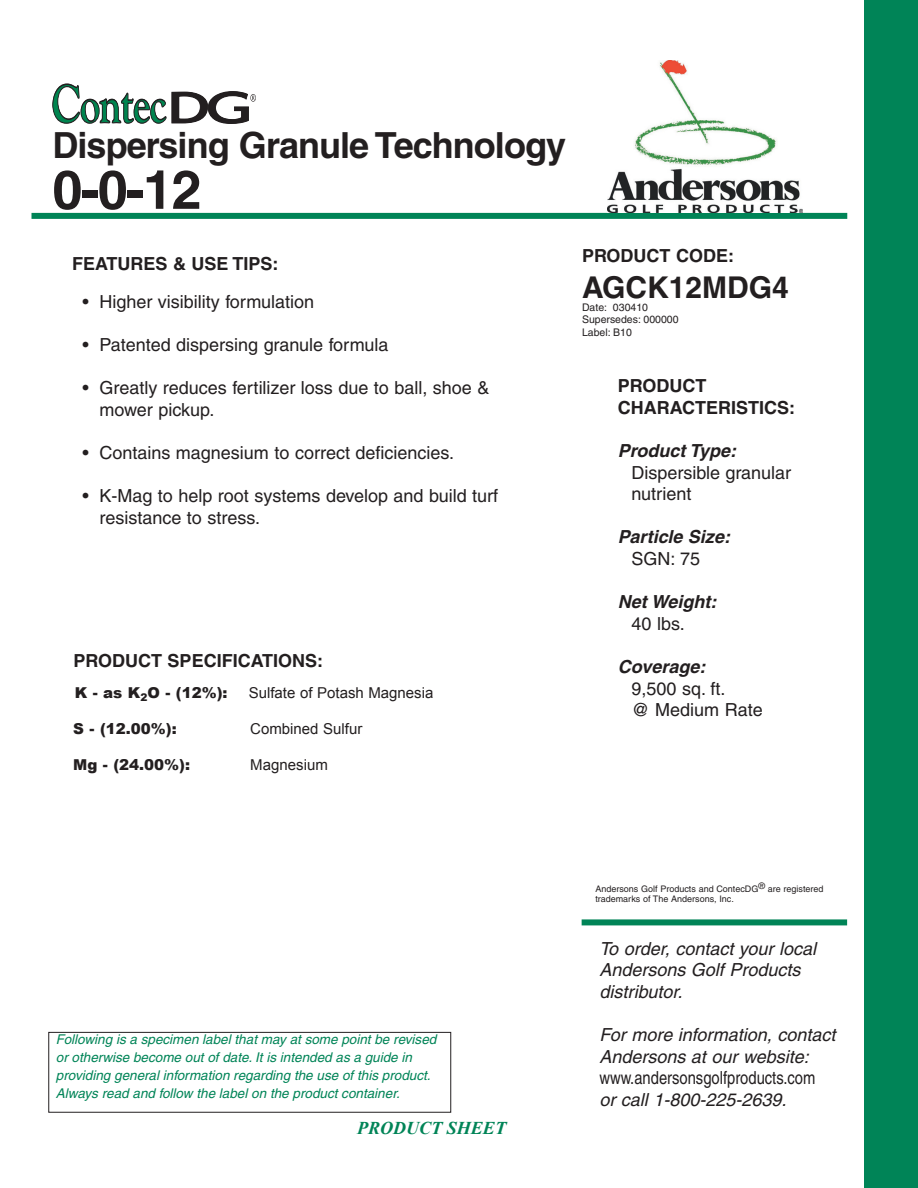
<style>
.page{position:relative;width:918px;height:1188px;background:#fff}
.page>*{position:absolute;margin:0;border:0;box-sizing:border-box;transform-origin:0 0}
.t1{font:700 54px "Helvetica";color:#231f20}
.t2{font:700 36px "Helvetica";letter-spacing:-.025em;color:#231f20}
.t3{font:700 30px "Helvetica";color:#231f20}
.t4{font:18px/21.6px "Helvetica";color:#231f20}
.t5{font:italic 18px/21.6px "Helvetica";color:#231f20}
.t6{font:700 18px "Helvetica";color:#231f20}
.t7{font:italic 700 18px "Helvetica";color:#231f20}
.t8{font:condensed 18px "Helvetica";color:#231f20}
.t9{font:italic 700 18px "Times New Roman";color:#008457}
.t10{font:15px "Arial";color:#231f20}
.t11{font:900 15px "Arial";color:#231f20}
.t12{font:italic 13.5px/18px "Helvetica";color:#008457}
.t13{font:10.5px "Helvetica";color:#231f20}
.t14{font:9px/10.8px "Helvetica";color:#231f20}
</style>
<div class="page">
<div style="left:865px;top:0;width:53px;height:1188px;background:#008457"></div>
<div style="left:32px;top:213px;width:815px;height:6px;background:#008457"></div>
<img style="left:607px;top:60px;width:195px;height:152px">
<div style="left:582px;top:919px;width:265px;height:6px;background:#008457"></div>
<div style="left:48px;top:1032px;width:403px;height:81px;border:1px solid #231f20"></div>
<svg style="left:52px;top:83px;width:204px;height:41px"></svg>
<p class="t2" style="left:52px;top:123px;width:515px">Dispersing Granule Technology</p>
<p class="t1" style="left:52px;top:157px;width:151px">0-0-12</p>
<p class="t6" style="left:72px;top:252px;width:208px">FEATURES &amp; USE TIPS:</p>
<p class="t4" style="left:83px;top:291px;width:233px">• Higher visibility formulation</p>
<p class="t4" style="left:83px;top:334px;width:308px">• Patented dispersing granule formula</p>
<p class="t4" style="left:99px;top:377px;width:392px;text-indent:-17px">• Greatly reduces fertilizer loss due to ball, shoe &amp; mower pickup.</p>
<p class="t4" style="left:83px;top:442px;width:373px">• Contains magnesium to correct deficiencies.</p>
<p class="t4" style="left:99px;top:485px;width:400px;text-indent:-17px">• K-Mag to help root systems develop and build turf resistance to stress.</p>
<p class="t6" style="left:74px;top:649px;width:251px">PRODUCT SPECIFICATIONS:</p>
<p class="t11" style="left:75px;top:682px;width:154px">K - as K<sub>2</sub>O - (12%):</p>
<p class="t10" style="left:249px;top:683px;width:186px">Sulfate of Potash Magnesia</p>
<p class="t11" style="left:73px;top:718px;width:105px">S - (12.00%):</p>
<p class="t10" style="left:250px;top:719px;width:114px">Combined Sulfur</p>
<p class="t11" style="left:73px;top:754px;width:118px">Mg - (24.00%):</p>
<p class="t10" style="left:250px;top:755px;width:79px">Magnesium</p>
<p class="t6" style="left:582px;top:245px;width:154px">PRODUCT CODE:</p>
<p class="t3" style="left:582px;top:269px;width:208px">AGCK12MDG4</p>
<p class="t13" style="left:582px;top:301px;width:68px">Date: 030410</p>
<p class="t13" style="left:582px;top:314px;width:98px">Supersedes: 000000</p>
<p class="t13" style="left:582px;top:326px;width:51px">Label: B10</p>
<p class="t6" style="left:618px;top:375px;width:90px">PRODUCT</p>
<p class="t6" style="left:618px;top:397px;width:179px">CHARACTERISTICS:</p>
<p class="t7" style="left:618px;top:440px;width:120px">Product Type:</p>
<p class="t4" style="left:631px;top:461px;width:161px">Dispersible granular nutrient</p>
<p class="t7" style="left:618px;top:526px;width:114px">Particle Size:</p>
<p class="t4" style="left:631px;top:548px;width:70px">SGN: 75</p>
<p class="t7" style="left:618px;top:591px;width:100px">Net Weight:</p>
<p class="t4" style="left:631px;top:613px;width:55px">40 lbs.</p>
<p class="t7" style="left:618px;top:656px;width:89px">Coverage:</p>
<p class="t4" style="left:631px;top:677px;width:95px">9,500 sq. ft.</p>
<p class="t4" style="left:631px;top:699px;width:133px">@ Medium Rate</p>
<p class="t12" style="left:56px;top:1030px;width:382px">Following is a specimen label that may at some point be revised or otherwise become out of date. It is intended as a guide in providing general information regarding the use of this product.<br>Always read and follow the label on the product container.</p>
<p class="t9" style="left:357px;top:1116px;width:150px">PRODUCT SHEET</p>
<p class="t14" style="left:595px;top:883px;width:230px">Andersons Golf Products and ContecDG® are registered trademarks of The Andersons, Inc.</p>
<p class="t5" style="left:599px;top:938px;width:218px">To order, contact your local<br>Andersons Golf Products</p>
<p class="t5" style="left:599px;top:981px;width:85px">distributor.</p>
<p class="t5" style="left:599px;top:1024px;width:237px">For more information, contact<br>Andersons at our website:</p>
<p class="t8" style="left:599px;top:1068px;width:218px">www.andersonsgolfproducts.com</p>
<p class="t5" style="left:599px;top:1089px;width:189px">or call 1-800-225-2639.</p>
</div>
